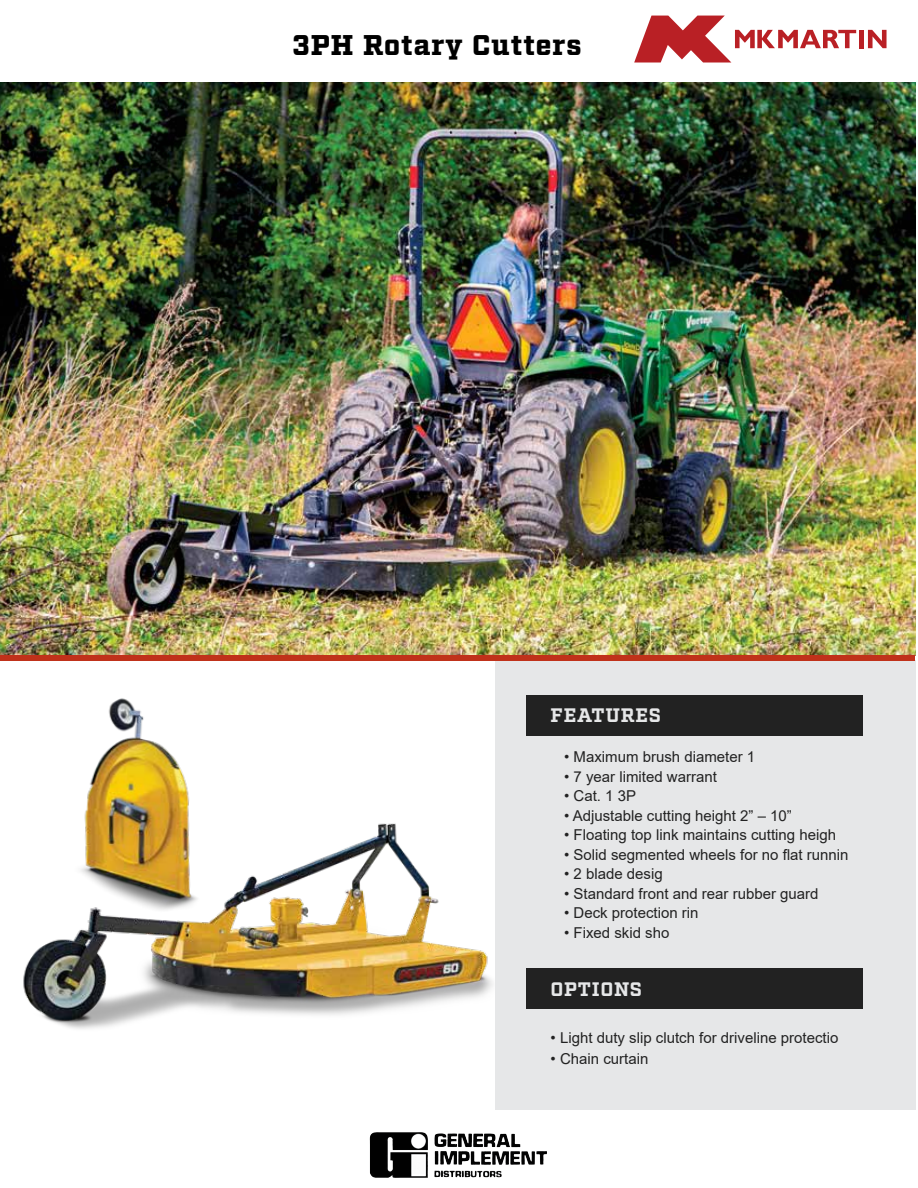
<style>
.page{position:relative;width:918px;height:1188px;background:#fff}
.page>*{position:absolute;margin:0;border:0;box-sizing:border-box;transform-origin:0 0}
.t1{font:900 28.5px "Factoria";letter-spacing:.03em;color:#000}
.t2{font:700 19.5px "Factoria";letter-spacing:.035em;color:#e6e7e8}
.t3{font:15px "Arial";color:#222}
</style>
<div class="page">
<img style="left:48px;top:660px;width:208px;height:153px">
<img style="left:23px;top:813px;width:470px;height:216px">
<img style="left:0;top:83px;width:915px;height:572px">
<div style="left:495px;top:660px;width:420px;height:449px;background:#e6e7e8"></div>
<div style="left:526px;top:695px;width:337px;height:40px;background:#222"></div>
<div style="left:526px;top:969px;width:337px;height:40px;background:#222"></div>
<div style="left:0;top:655px;width:915px;height:5px;background:#c0311a"></div>
<img style="left:369px;top:1132px;width:88px;height:46px">
<svg style="left:634px;top:16px;width:222px;height:47px"></svg>
<div style="left:859px;top:30px;width:5px;height:18px;background:#b92025"></div>
<svg style="left:868px;top:30px;width:19px;height:18px"></svg>
<h1 class="t1" style="left:293px;top:28px;width:290px">3PH Rotary Cutters</h1>
<h2 class="t2" style="left:551px;top:704px;width:112px">FEATURES</h2>
<p class="t3" style="left:564px;top:747px;width:193px">• Maximum brush diameter 1</p>
<p class="t3" style="left:564px;top:766px;width:154px">• 7 year limited warrant</p>
<p class="t3" style="left:564px;top:786px;width:73px">• Cat. 1 3P</p>
<p class="t3" style="left:564px;top:805px;width:229px">• Adjustable cutting height 2” – 10”</p>
<p class="t3" style="left:564px;top:825px;width:274px">• Floating top link maintains cutting heigh</p>
<p class="t3" style="left:564px;top:844px;width:286px">• Solid segmented wheels for no flat runnin</p>
<p class="t3" style="left:564px;top:864px;width:100px">• 2 blade desig</p>
<p class="t3" style="left:564px;top:883px;width:256px">• Standard front and rear rubber guard</p>
<p class="t3" style="left:564px;top:903px;width:136px">• Deck protection rin</p>
<p class="t3" style="left:564px;top:922px;width:107px">• Fixed skid sho</p>
<h2 class="t2" style="left:551px;top:977px;width:93px">OPTIONS</h2>
<p class="t3" style="left:551px;top:1028px;width:289px">• Light duty slip clutch for driveline protectio</p>
<p class="t3" style="left:551px;top:1049px;width:99px">• Chain curtain</p>
</div>
